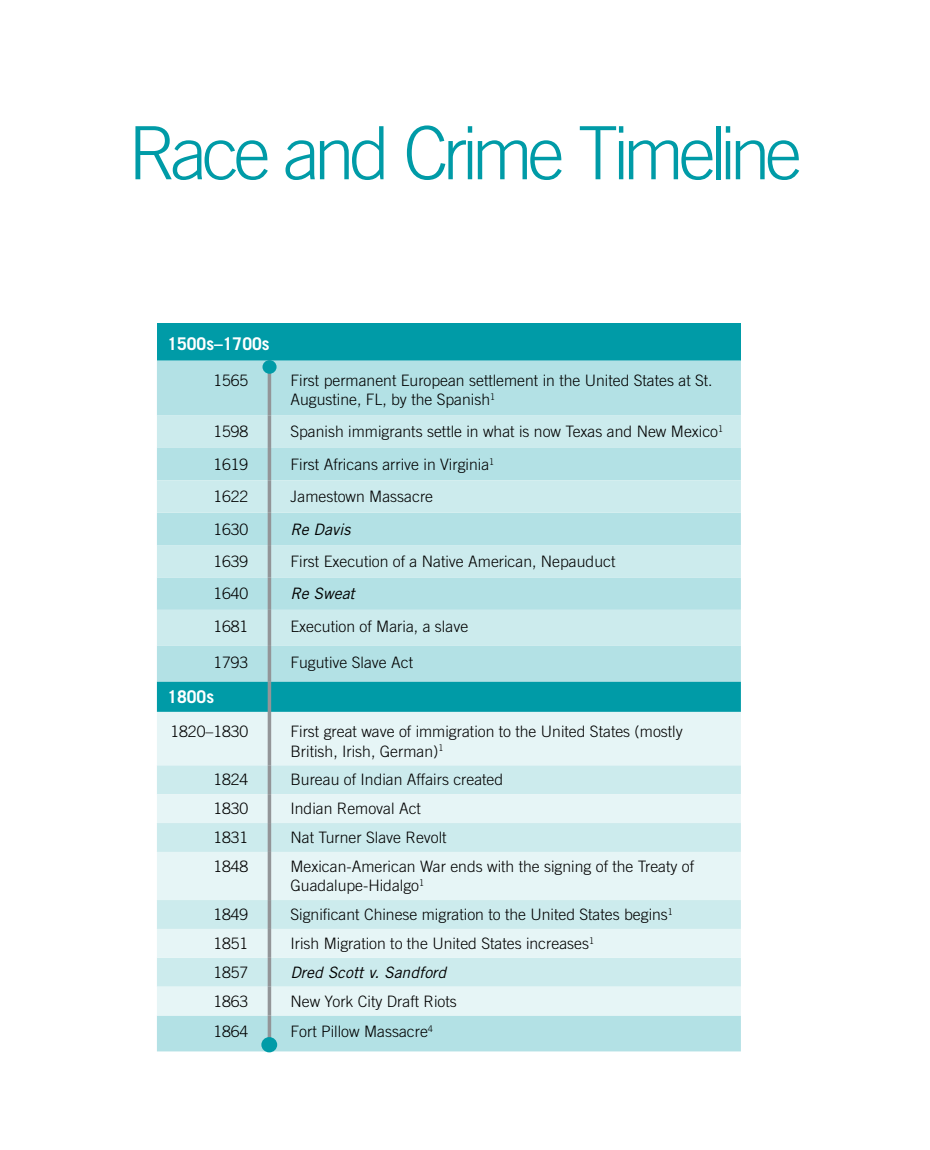
<style>
.page{position:relative;width:930px;height:1150px;background:#fff}
.page>*{position:absolute;margin:0;border:0;box-sizing:border-box;transform-origin:0 0}
.t1{font:300 73.5px "Trade Gothic LT Std";letter-spacing:-.075em;color:#009ba7}
.t2{font:700 17.5px "Trade Gothic LT Std";color:#fff}
.t3{font:300 15.75px/19.2px "Trade Gothic LT Std";color:#000}
.t4{font:italic 15.75px "Trade Gothic LT Std";color:#000}
</style>
<div class="page">
<div style="left:157px;top:323px;width:583px;height:37px;background:#009ba7"></div>
<div style="left:157px;top:360px;width:583px;height:691px;background:#b3e1e5"></div>
<svg style="left:157px;top:415px;width:583px;height:267px;background:#bfe6e9"></svg>
<div style="left:157px;top:682px;width:583px;height:30px;background:#009ba7"></div>
<svg style="left:157px;top:712px;width:583px;height:303px;background:#dcf1f2"></svg>
<svg style="left:267px;top:712px;width:4px;height:53px"></svg>
<svg style="left:267px;top:765px;width:4px;height:29px"></svg>
<svg style="left:267px;top:794px;width:4px;height:29px"></svg>
<svg style="left:267px;top:823px;width:4px;height:29px"></svg>
<svg style="left:267px;top:852px;width:4px;height:48px"></svg>
<svg style="left:267px;top:900px;width:4px;height:29px"></svg>
<svg style="left:267px;top:929px;width:4px;height:29px"></svg>
<svg style="left:267px;top:958px;width:4px;height:28px"></svg>
<svg style="left:267px;top:986px;width:4px;height:29px"></svg>
<svg style="left:267px;top:374px;width:4px;height:41px"></svg>
<svg style="left:267px;top:415px;width:4px;height:33px"></svg>
<svg style="left:267px;top:448px;width:4px;height:32px"></svg>
<svg style="left:267px;top:480px;width:4px;height:33px"></svg>
<svg style="left:267px;top:513px;width:4px;height:32px"></svg>
<svg style="left:267px;top:545px;width:4px;height:32px"></svg>
<svg style="left:267px;top:577px;width:4px;height:33px"></svg>
<svg style="left:267px;top:610px;width:4px;height:36px"></svg>
<svg style="left:267px;top:646px;width:4px;height:36px"></svg>
<svg style="left:267px;top:1015px;width:4px;height:22px"></svg>
<svg style="left:267px;top:682px;width:4px;height:30px"></svg>
<div style="left:261px;top:1037px;width:16px;height:15px;background:#009ba7;border-radius:50%"></div>
<div style="left:262px;top:360px;width:14px;height:14px;background:#009ba7;border-radius:50%"></div>
<h1 class="t1" style="left:128px;top:109px;width:675px">Race and Crime Timeline</h1>
<p class="t2" style="left:167px;top:333px;width:104px">1500s–1700s</p>
<p class="t3" style="left:213px;top:370px;width:37px">1565</p>
<p class="t3" style="left:290px;top:370px;width:423px">First permanent European settlement in the United States at St.<br>Augustine, FL, by the Spanish<sup>1</sup></p>
<p class="t3" style="left:213px;top:422px;width:37px">1598</p>
<p class="t3" style="left:290px;top:422px;width:434px">Spanish immigrants settle in what is now Texas and New Mexico<sup>1</sup></p>
<p class="t3" style="left:213px;top:454px;width:37px">1619</p>
<p class="t3" style="left:290px;top:454px;width:205px">First Africans arrive in Virginia<sup>1</sup></p>
<p class="t3" style="left:213px;top:487px;width:37px">1622</p>
<p class="t3" style="left:290px;top:487px;width:144px">Jamestown Massacre</p>
<p class="t3" style="left:213px;top:519px;width:37px">1630</p>
<p class="t4" style="left:290px;top:519px;width:61px">Re Davis</p>
<p class="t3" style="left:213px;top:551px;width:37px">1639</p>
<p class="t3" style="left:290px;top:551px;width:326px">First Execution of a Native American, Nepauduct</p>
<p class="t3" style="left:213px;top:584px;width:37px">1640</p>
<p class="t4" style="left:290px;top:584px;width:66px">Re Sweat</p>
<p class="t3" style="left:213px;top:616px;width:37px">1681</p>
<p class="t3" style="left:290px;top:616px;width:179px">Execution of Maria, a slave</p>
<p class="t3" style="left:213px;top:652px;width:37px">1793</p>
<p class="t3" style="left:290px;top:652px;width:124px">Fugutive Slave Act</p>
<p class="t2" style="left:167px;top:686px;width:48px">1800s</p>
<p class="t3" style="left:170px;top:722px;width:79px">1820–1830</p>
<p class="t3" style="left:290px;top:722px;width:394px">First great wave of immigration to the United States (mostly<br>British, Irish, German)<sup>1</sup></p>
<p class="t3" style="left:213px;top:770px;width:37px">1824</p>
<p class="t3" style="left:290px;top:770px;width:214px">Bureau of Indian Affairs created</p>
<p class="t3" style="left:213px;top:799px;width:37px">1830</p>
<p class="t3" style="left:290px;top:799px;width:132px">Indian Removal Act</p>
<p class="t3" style="left:213px;top:828px;width:37px">1831</p>
<p class="t3" style="left:290px;top:828px;width:158px">Nat Turner Slave Revolt</p>
<p class="t3" style="left:213px;top:856px;width:37px">1848</p>
<p class="t3" style="left:290px;top:856px;width:405px">Mexican-American War ends with the signing of the Treaty of<br>Guadalupe-Hidalgo<sup>1</sup></p>
<p class="t3" style="left:213px;top:905px;width:37px">1849</p>
<p class="t3" style="left:290px;top:905px;width:384px">Significant Chinese migration to the United States begins<sup>1</sup></p>
<p class="t3" style="left:213px;top:933px;width:37px">1851</p>
<p class="t3" style="left:290px;top:933px;width:305px">Irish Migration to the United States increases<sup>1</sup></p>
<p class="t3" style="left:213px;top:962px;width:37px">1857</p>
<p class="t4" style="left:290px;top:963px;width:157px">Dred Scott v. Sandford</p>
<p class="t3" style="left:213px;top:991px;width:37px">1863</p>
<p class="t3" style="left:290px;top:991px;width:168px">New York City Draft Riots</p>
<p class="t3" style="left:213px;top:1022px;width:37px">1864</p>
<p class="t3" style="left:290px;top:1022px;width:144px">Fort Pillow Massacre<sup>4</sup></p>
</div>
